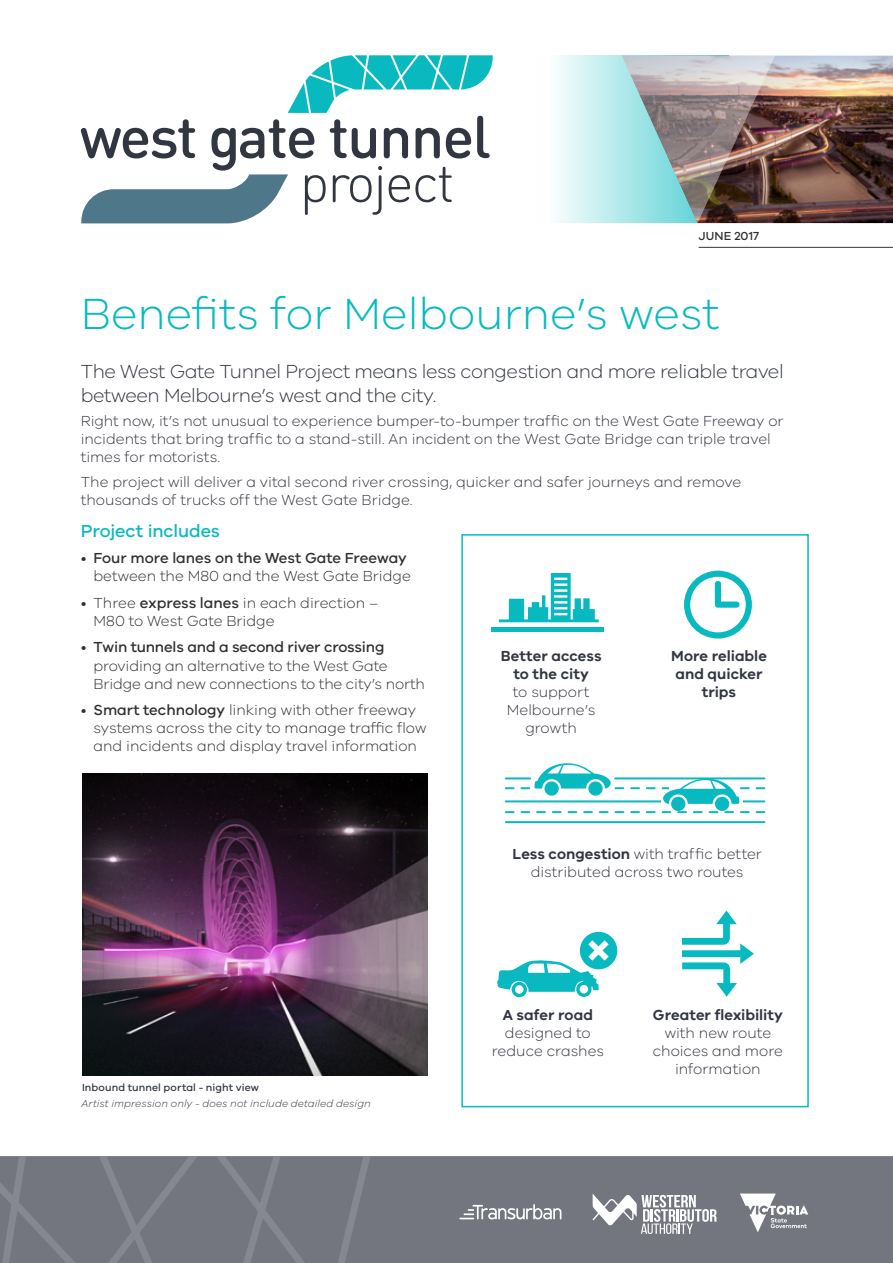
<style>
.page{position:relative;width:893px;height:1263px;background:#fff}
.page>*{position:absolute;margin:0;border:0;box-sizing:border-box;transform-origin:0 0}
.t1{font:300 45px "VIC";color:#08babf}
.Bodycopy{font:300 19.5px/23.4px "VIC";letter-spacing:-.02em;color:#323640}
.Sub_02{font:500 18px "VIC";letter-spacing:-.01em;color:#08babf}
.Body_copy{font:300 15px/18px "VIC";color:#323640;text-align:center}
.Bullet{font:300 15px/18px "VIC";color:#312f30}
.Body_copy-2{font:600 15px/18px "VIC";color:#323640;text-align:center}
.Body{font:500 12px "VIC";letter-spacing:.005em;color:#312f30}
.Body_copy-3{font:italic 300 10.5px "VIC";letter-spacing:.01em;color:#323640}
.Body_copy-4{font:500 10.5px "VIC";letter-spacing:.01em;color:#323640}
.s1{font-weight:500}
.s2{font-weight:600}
</style>
<div class="page">
<div style="left:461px;top:534px;width:348px;height:573px;border:2px solid #08babf"></div>
<svg style="left:684px;top:571px;width:68px;height:67px"></svg>
<hr style="left:506px;top:821px;width:258px;height:2px;background:#08babf">
<svg style="left:506px;top:763px;width:258px;height:50px"></svg>
<hr style="left:492px;top:627px;width:112px;height:4px;background:#08babf">
<svg style="left:499px;top:573px;width:100px;height:49px"></svg>
<svg style="left:682px;top:910px;width:72px;height:87px"></svg>
<svg style="left:497px;top:932px;width:120px;height:65px"></svg>
<img style="left:82px;top:774px;width:346px;height:302px">
<div style="left:363px;top:1157px;width:530px;height:106px;background:#73767f"></div>
<svg style="left:0;top:1157px;width:363px;height:106px;background:#757881"></svg>
<svg style="left:459px;top:1204px;width:102px;height:15px"></svg>
<svg style="left:740px;top:1193px;width:68px;height:39px"></svg>
<svg style="left:593px;top:1193px;width:124px;height:41px"></svg>
<svg style="left:558px;top:56px;width:64px;height:167px;background:#d3f2f3"></svg>
<img style="left:775px;top:56px;width:118px;height:167px">
<img style="left:622px;top:56px;width:153px;height:167px">
<hr style="left:699px;top:247px;width:194px;height:1px;background:#323640">
<svg style="left:81px;top:55px;width:412px;height:168px"></svg>
<p class="Body" style="left:698px;top:229px;width:62px">JUNE 2017</p>
<p class="t1" style="left:81px;top:286px;width:640px">Benefits for Melbourne’s west</p>
<p class="Bodycopy" style="left:81px;top:359px;width:704px">The West Gate Tunnel Project means less congestion and more reliable travel between Melbourne’s west and the city.</p>
<p class="Body_copy" style="left:81px;top:412px;width:704px;text-align:left">Right now, it’s not unusual to experience bumper-to-bumper traffic on the West Gate Freeway or incidents that bring traffic to a stand-still. An incident on the West Gate Bridge can triple travel times for motorists.</p>
<p class="Body_copy" style="left:81px;top:472px;width:662px;text-align:left">The project will deliver a vital second river crossing, quicker and safer journeys and remove thousands of trucks off the West Gate Bridge.</p>
<p class="Sub_02" style="left:81px;top:520px;width:141px">Project includes</p>
<p class="Bullet" style="left:81px;top:549px;width:332px;text-align:right">• <span class="s1">Four more lanes on the West Gate Freeway </span>between the M80 and the West Gate Bridge</p>
<p class="Bullet" style="left:94px;top:593px;width:286px;text-indent:-13px">• Three <span class="s1">express lanes</span> in each direction –<br>M80 to West Gate Bridge</p>
<p class="Bullet" style="left:94px;top:638px;width:333px;text-indent:-13px">• <span class="s1">Twin tunnels and a second river crossing </span>providing an alternative to the West Gate<br>Bridge and new connections to the city’s north</p>
<p class="Bullet" style="left:94px;top:700px;width:334px;text-indent:-13px">• <span class="s1">Smart technology</span> linking with other freeway systems across the city to manage traffic flow and incidents and display travel information</p>
<p class="Body_copy" style="left:501px;top:646px;width:102px"><span class="s2">Better access to the city<br></span>to support<br>Melbourne’s growth</p>
<p class="Body_copy-2" style="left:671px;top:646px;width:97px">More reliable and quicker trips</p>
<p class="Body_copy" style="left:512px;top:844px;width:251px"><span class="s2">Less congestion</span> with traffic better distributed across two routes</p>
<p class="Body_copy-4" style="left:82px;top:1081px;width:179px">Inbound tunnel portal - night view</p>
<p class="Body_copy-3" style="left:82px;top:1097px;width:291px">Artist impression only - does not include detailed design</p>
<p class="Body_copy" style="left:492px;top:1005px;width:114px"><span class="s2">A safer road </span>designed to reduce crashes</p>
<p class="Body_copy" style="left:653px;top:1005px;width:132px"><span class="s2">Greater flexibility </span>with new route choices and more information</p>
</div>
